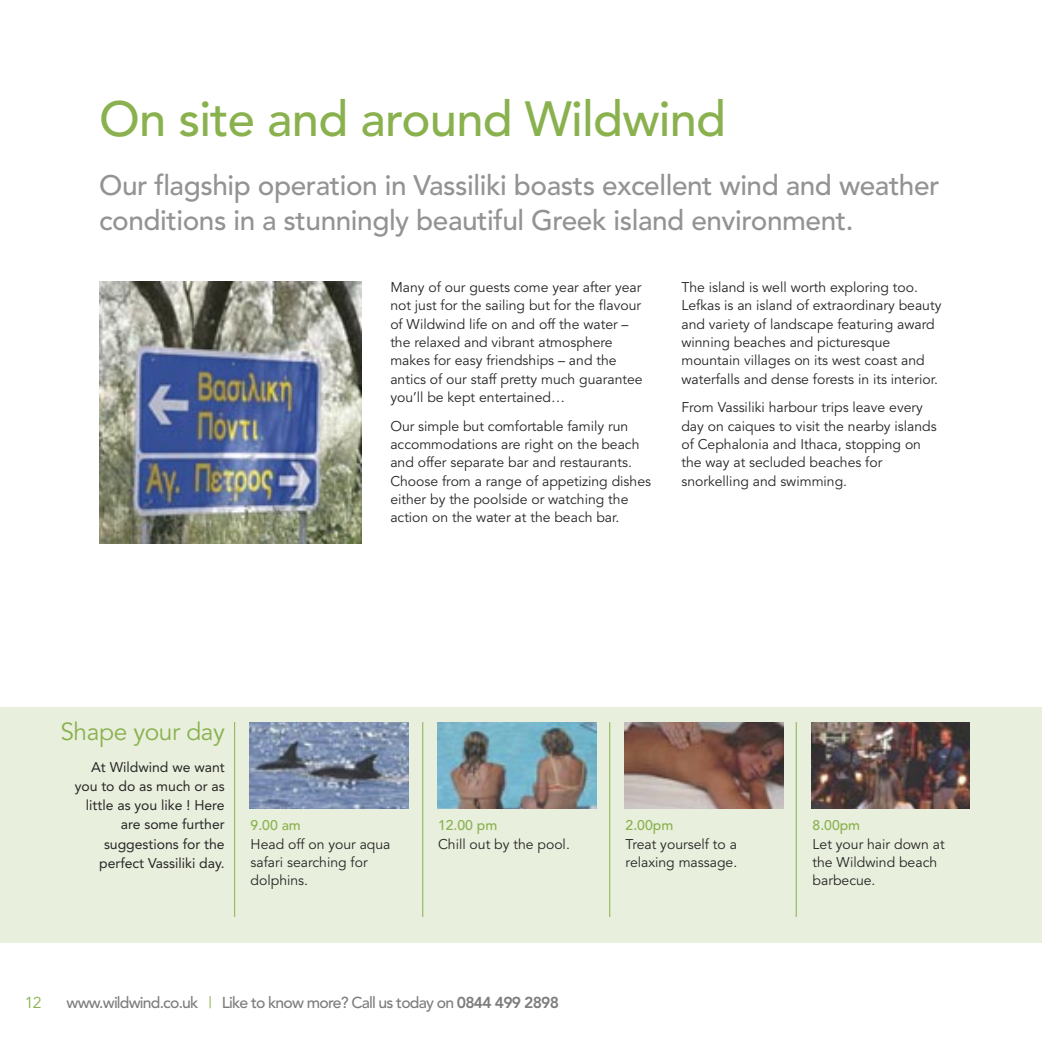
<style>
.page{position:relative;width:1042px;height:1042px;background:#fff}
.page>*{position:absolute;margin:0;border:0;box-sizing:border-box;transform-origin:0 0}
.t1{font:500 49px "Avenir";letter-spacing:-.015em;color:#89b14e}
.t2{font:500 28px/34.8px "Avenir";letter-spacing:-.015em;color:#939393}
.t3{font:24.5px "Avenir";letter-spacing:-.015em;color:#89b14e}
.t4{font:500 15.75px "Avenir";letter-spacing:-.05em;color:#7d7d7d}
.t5{font:15.75px "Avenir";color:#89b14e}
.t6{font:14px/18.4px "Avenir";color:#272627}
.t7{font:14px/19.2px "Avenir";color:#272627;text-align:right}
.t8{font:500 14px "Avenir";color:#89b14e}
.s1{font-weight:400;color:#89b14e}
.s2{font-weight:800}
</style>
<div class="page">
<div style="left:0;top:707px;width:1042px;height:236px;background:#e8efdc"></div>
<img style="left:249px;top:723px;width:159px;height:85px">
<hr style="left:234px;top:722px;width:1px;height:195px;background:#89b14e">
<img style="left:438px;top:723px;width:158px;height:85px">
<hr style="left:422px;top:722px;width:1px;height:195px;background:#89b14e">
<img style="left:624px;top:723px;width:159px;height:85px">
<hr style="left:609px;top:722px;width:1px;height:195px;background:#89b14e">
<img style="left:811px;top:723px;width:159px;height:85px">
<hr style="left:796px;top:722px;width:1px;height:195px;background:#89b14e">
<img style="left:99px;top:281px;width:263px;height:262px">
<h1 class="t1" style="left:99px;top:99px;width:628px">On site and around Wildwind</h1>
<h2 class="t2" style="left:99px;top:171px;width:842px">Our flagship operation in Vassiliki boasts excellent wind and weather conditions in a stunningly beautiful Greek island environment.</h2>
<p class="t6" style="left:390px;top:279px;width:254px">Many of our guests come year after year not just for the sailing but for the flavour of Wildwind life on and off the water – the relaxed and vibrant atmosphere makes for easy friendships – and the antics of our staff pretty much guarantee you’ll be kept entertained…</p>
<p class="t6" style="left:390px;top:418px;width:262px">Our simple but comfortable family run accommodations are right on the beach and offer separate bar and restaurants.<br>Choose from a range of appetizing dishes either by the poolside or watching the action on the water at the beach bar.</p>
<p class="t6" style="left:681px;top:279px;width:261px">The island is well worth exploring too.<br>Lefkas is an island of extraordinary beauty and variety of landscape featuring award winning beaches and picturesque mountain villages on its west coast and waterfalls and dense forests in its interior.</p>
<p class="t6" style="left:681px;top:400px;width:257px">From Vassiliki harbour trips leave every day on caiques to visit the nearby islands of Cephalonia and Ithaca, stopping on the way at secluded beaches for snorkelling and swimming.</p>
<h3 class="t3" style="left:60px;top:721px;width:166px">Shape your day</h3>
<p class="t7" style="left:75px;top:758px;width:151px">At Wildwind we want you to do as much or as little as you like ! Here are some further suggestions for the perfect Vassiliki day.</p>
<p class="t8" style="left:251px;top:820px;width:52px">9.00 am</p>
<p class="t6" style="left:251px;top:836px;width:141px">Head off on your aqua safari searching for dolphins.</p>
<p class="t8" style="left:438px;top:820px;width:61px">12.00 pm</p>
<p class="t6" style="left:438px;top:836px;width:133px">Chill out by the pool.</p>
<p class="t8" style="left:625px;top:820px;width:49px">2.00pm</p>
<p class="t6" style="left:625px;top:836px;width:113px">Treat yourself to a relaxing massage.</p>
<p class="t8" style="left:812px;top:820px;width:49px">8.00pm</p>
<p class="t6" style="left:812px;top:836px;width:134px">Let your hair down at the Wildwind beach barbecue.</p>
<p class="t5" style="left:25px;top:996px;width:18px">12</p>
<p class="t4" style="left:67px;top:996px;width:494px">www.wildwind.co.uk <span class="s1">|</span> Like to know more? Call us today on <span class="s2">0844 499 2898</span></p>
</div>
